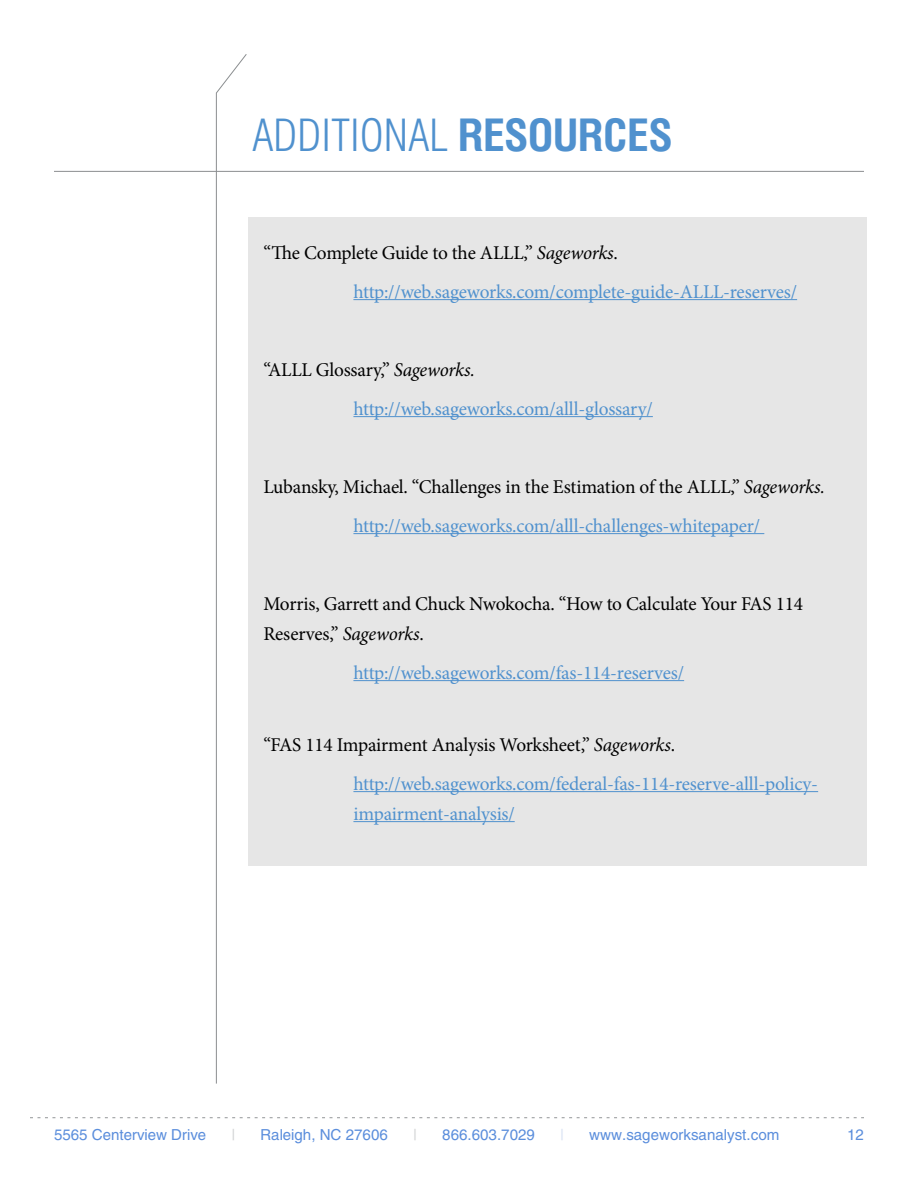
<style>
.page{position:relative;width:918px;height:1188px;background:#fff}
.page>*{position:absolute;margin:0;border:0;box-sizing:border-box;transform-origin:0 0}
.t1{font:300 45px "Helios Cond";color:#5091ce}
.t2{font:19.5px/39px "Minion Pro";letter-spacing:-.01em;color:#5091ce}
.t3{font:19.5px/39px "Minion Pro";letter-spacing:-.015em;color:#000}
.t4{font:15px "Helios";color:#5b8edc}
.t5{font:15px "Helios";color:#d1d3d4}
.t6{font:15px "Helios";color:#d7e1f3}
.s1{font-weight:700}
.s2{color:#000}
.s3{font-style:italic;color:#000}
.s4{font-style:italic}
.s5{color:#5091ce}
</style>
<div class="page">
<svg style="left:30px;top:1117px;width:834px;height:1px"></svg>
<svg style="left:216px;top:54px;width:31px;height:1030px"></svg>
<hr style="left:54px;top:171px;width:810px;height:1px;background:#8b8e90">
<div style="left:248px;top:218px;width:618px;height:648px;background:#e6e6e6"></div>
<hr style="left:353px;top:299px;width:444px;height:1px;background:#5091ce">
<hr style="left:353px;top:416px;width:300px;height:1px;background:#5091ce">
<hr style="left:353px;top:533px;width:411px;height:1px;background:#5091ce">
<hr style="left:353px;top:680px;width:331px;height:1px;background:#5091ce">
<hr style="left:353px;top:791px;width:465px;height:1px;background:#5091ce">
<hr style="left:353px;top:821px;width:162px;height:1px;background:#5091ce">
<h1 class="t1" style="left:252px;top:110px;width:422px">ADDITIONAL <span class="s1">RESOURCES</span></h1>
<p class="t2" style="left:353px;top:233px;width:445px;text-indent:-90px"><span class="s2">“The Complete Guide to the ALLL,”</span> <span class="s3">Sageworks</span><span class="s2">. </span>http://web.sageworks.com/complete-guide-ALLL-reserves/</p>
<p class="t2" style="left:353px;top:350px;width:301px;text-indent:-90px"><span class="s2">“ALLL Glossary,”</span> <span class="s3">Sageworks. </span>http://web.sageworks.com/alll-glossary/</p>
<p class="t3" style="left:353px;top:467px;width:473px;text-indent:-90px">Lubansky, Michael. “Challenges in the Estimation of the ALLL,” <span class="s4">Sageworks. </span><span class="s5">http://web.sageworks.com/alll-challenges-whitepaper/</span></p>
<p class="t3" style="left:263px;top:589px;width:541px;line-height:30px">Morris, Garrett and Chuck Nwokocha. “How to Calculate Your FAS 114<br>Reserves,” <span class="s4">Sageworks</span>.</p>
<p class="t2" style="left:353px;top:653px;width:332px">http://web.sageworks.com/fas-114-reserves/</p>
<p class="t2" style="left:353px;top:725px;width:464px;text-indent:-90px"><span class="s2">“FAS 114 Impairment Analysis Worksheet,”</span> <span class="s3">Sageworks</span><span class="s2">. </span>http://web.sageworks.com/federal-fas-114-reserve-alll-policy-</p>
<p class="t2" style="left:353px;top:794px;width:163px">impairment-analysis/</p>
<p class="t4" style="left:54px;top:1125px;width:154px">5565 Centerview Drive</p>
<p class="t5" style="left:231px;top:1125px;width:5px">|</p>
<p class="t4" style="left:261px;top:1125px;width:129px">Raleigh, NC 27606</p>
<p class="t5" style="left:413px;top:1125px;width:5px">|</p>
<p class="t4" style="left:442px;top:1125px;width:94px">866.603.7029</p>
<p class="t6" style="left:560px;top:1125px;width:5px">|</p>
<p class="t4" style="left:589px;top:1125px;width:192px">www.sageworksanalyst.com</p>
<p class="t4" style="left:847px;top:1126px;width:18px">12</p>
</div>
